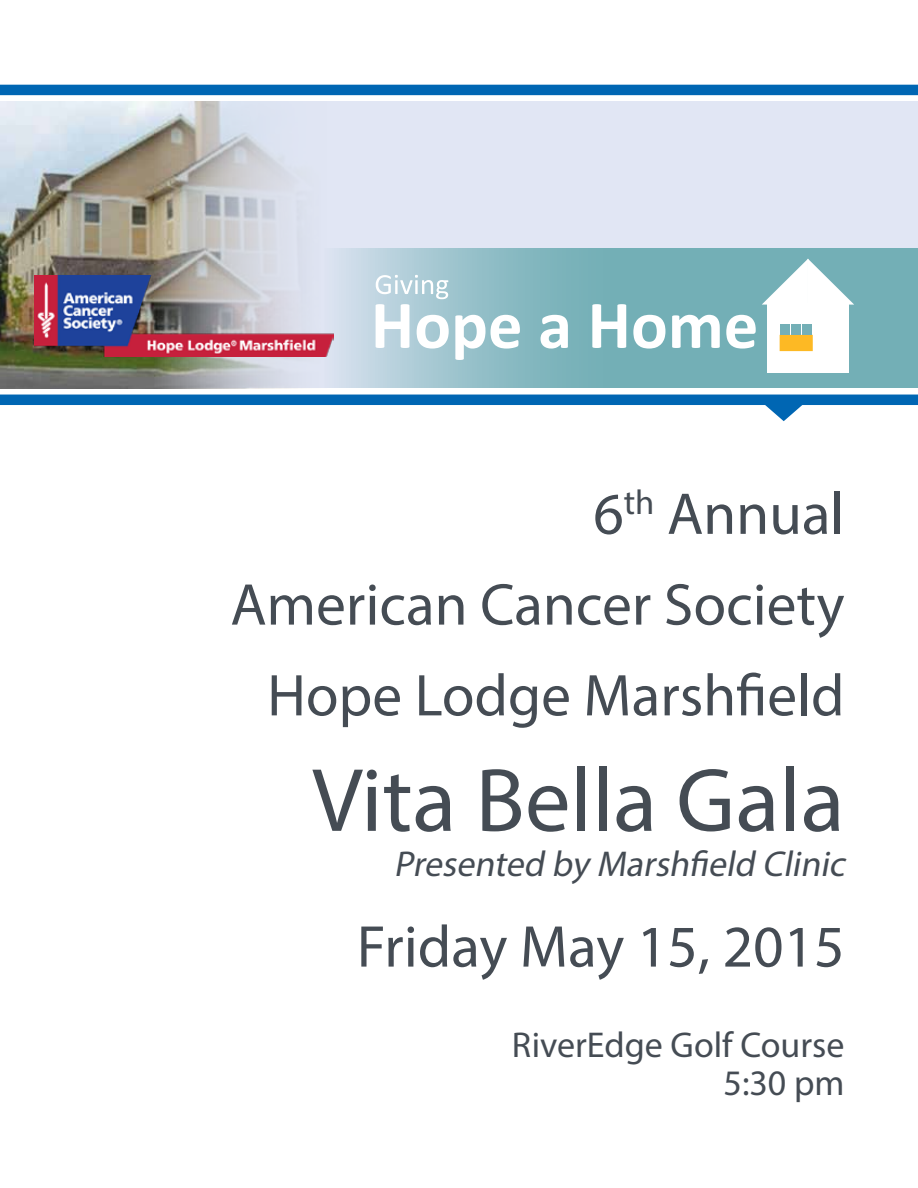
<style>
.page{position:relative;width:918px;height:1188px;background:#fff}
.page>*{position:absolute;margin:0;border:0;box-sizing:border-box;transform-origin:0 0}
.t1{font:90.75px "Myriad Pro";color:#454c54}
.t2{font:59.4px/90.8px "Myriad Pro";color:#454c54;text-align:right}
.t3{font:italic 36px "Myriad Pro";color:#454c54}
.t4{font:36px/37.5px "Myriad Pro";color:#454c54;text-align:right}
</style>
<div class="page">
<div style="left:0;top:102px;width:918px;height:286px;background:#e1e6f4"></div>
<div style="left:0;top:395px;width:918px;height:10px;background:#0066b3"></div>
<svg style="left:765px;top:405px;width:38px;height:16px"></svg>
<img style="left:0;top:102px;width:324px;height:286px">
<div style="left:0;top:85px;width:918px;height:10px;background:#0066b3"></div>
<svg style="left:324px;top:248px;width:594px;height:140px;background:#87b9c1"></svg>
<svg style="left:376px;top:275px;width:73px;height:74px;background:#ccdfe6"></svg>
<svg style="left:455px;top:315px;width:65px;height:45px;background:#c5dce1"></svg>
<svg style="left:541px;top:315px;width:27px;height:34px"></svg>
<svg style="left:592px;top:304px;width:34px;height:44px"></svg>
<svg style="left:633px;top:315px;width:32px;height:34px"></svg>
<svg style="left:672px;top:315px;width:48px;height:33px;background:#c7dfe1"></svg>
<svg style="left:726px;top:315px;width:30px;height:34px"></svg>
<div style="left:767px;top:304px;width:82px;height:69px;background:#fff"></div>
<div style="left:780px;top:335px;width:33px;height:16px;background:#fdb924"></div>
<div style="left:780px;top:324px;width:10px;height:10px;background:#73afb6"></div>
<div style="left:791px;top:324px;width:10px;height:10px;background:#73afb6"></div>
<div style="left:803px;top:324px;width:9px;height:10px;background:#73afb6"></div>
<svg style="left:762px;top:259px;width:92px;height:46px;background:#b9d7da"></svg>
<hr style="left:808px;top:259px;width:1px;height:48px;background:#fff">
<img style="left:35px;top:275px;width:298px;height:81px">
<p class="t2" style="left:230px;top:468px;width:616px">6<sup>th</sup> Annual<br>American Cancer Society<br>Hope Lodge Marshfield</p>
<h1 class="t1" style="left:312px;top:744px;width:534px">Vita Bella Gala</h1>
<p class="t3" style="left:394px;top:842px;width:460px">Presented by Marshfield Clinic</p>
<p class="t2" style="left:357px;top:900px;width:489px">Friday May 15, 2015</p>
<p class="t4" style="left:512px;top:1026px;width:334px">RiverEdge Golf Course<br>5:30 pm</p>
</div>
